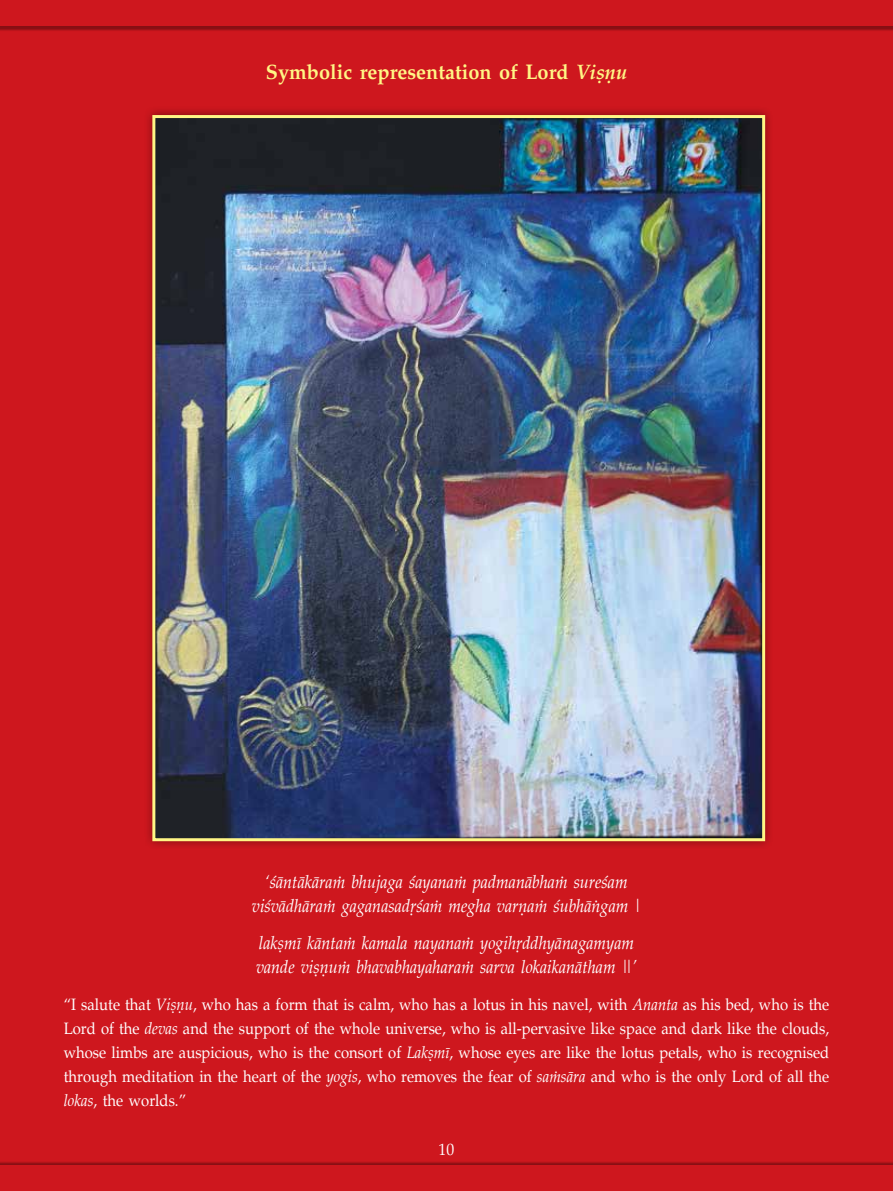
<style>
.page{position:relative;width:893px;height:1191px;background:#ce171e}
.page>*{position:absolute;margin:0;border:0;box-sizing:border-box;transform-origin:0 0}
.t1{font:700 21px "URW Palladio IT";color:#fff685;scale:.95 1}
.t2{font:italic 18px/24px "URW Palladio IT";color:#fff;text-align:center;scale:.9 1}
.t3{font:16.5px/24px "URW Palladio IT";color:#fff;text-align:justify;scale:.9 1}
.t4{font:16.5px "URW Palladio IT";color:#fff;scale:.95 1}
.s1{font-style:italic}
</style>
<div class="page">
<div style="left:0;top:1161px;width:893px;height:30px;background:#000;opacity:.35"></div>
<div style="left:0;top:1165px;width:893px;height:26px;background:#ce171e"></div>
<div style="left:0;top:0;width:893px;height:32px;background:#000;opacity:.35"></div>
<div style="left:0;top:0;width:893px;height:26px;background:#ce171e"></div>
<div style="left:143px;top:106px;width:631px;height:744px;background:#000;opacity:.4"></div>
<img style="left:156px;top:119px;width:605px;height:718px">
<div style="left:152px;top:115px;width:613px;height:726px;border:3px solid #fff685"></div>
<p class="t1" style="left:266px;top:56px;width:382px">Symbolic representation of Lord <span class="s1">Viñëu</span></p>
<p class="t2" style="left:252px;top:869px;width:434px">‘çäntäkäraà bhujaga çayanaà padmanäbhaà sureçam viçvädhäraà gaganasadåçaà megha varëaà çubhäìgam |</p>
<p class="t2" style="left:256px;top:930px;width:425px;text-align:left">lakñmé käntaà kamala nayanaà yogihåddhyänagamyam vande viñëuà bhavabhayaharaà sarva lokaikanätham ||’</p>
<p class="t3" style="left:64px;top:991px;width:852px">“I salute that <span class="s1">Viñëu</span>, who has a form that is calm, who has a lotus in his navel, with <span class="s1">Ananta</span> as his bed, who is the Lord of the <span class="s1">devas</span> and the support of the whole universe, who is all-pervasive like space and dark like the clouds, whose limbs are auspicious, who is the consort of <span class="s1">Lakñmé</span>, whose eyes are like the lotus petals, who is recognised through meditation in the heart of the <span class="s1">yogis</span>, who removes the fear of <span class="s1">saàsära</span> and who is the only Lord of all the <span class="s1">lokas</span>, the worlds.”</p>
<p class="t4" style="left:439px;top:1137px;width:18px">10</p>
</div>
